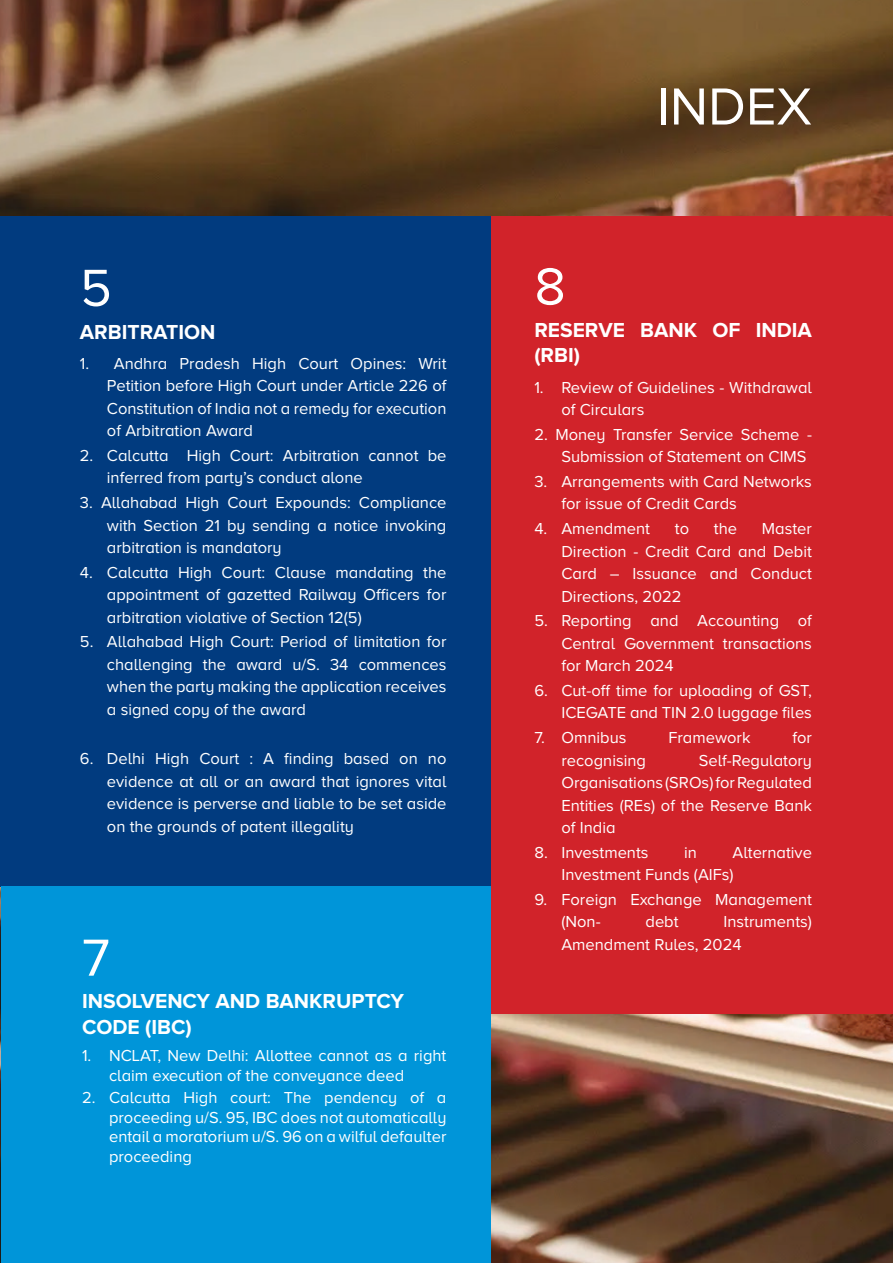
<style>
.page{position:relative;width:893px;height:1263px;background:#fff}
.page>*{position:absolute;margin:0;border:0;box-sizing:border-box;transform-origin:0 0}
.t1{font:54px "Proxima Nova A";color:#fff}
.t2{font:700 21px/25.2px "Proxima Nova A";color:#fff}
.Hanging_Indent{font:16.5px/22.5px "Proxima Nova A";color:#fff;text-align:justify}
</style>
<div class="page">
<img style="left:0;top:0;width:893px;height:1263px">
<div style="left:0;top:216px;width:491px;height:670px;background:#013b7f"></div>
<div style="left:1px;top:886px;width:490px;height:377px;background:#0095d9"></div>
<div style="left:491px;top:216px;width:402px;height:797px;background:#d1232a"></div>
<p class="t1" style="left:80px;top:258px;width:33px">5</p>
<p class="t2" style="left:80px;top:319px;width:137px">ARBITRATION</p>
<p class="Hanging_Indent" style="left:107px;top:352px;width:341px;text-indent:-27px">1. Andhra Pradesh High Court Opines: Writ Petition before High Court under Article 226 of Constitution of India not a remedy for execution of Arbitration Award</p>
<p class="Hanging_Indent" style="left:107px;top:444px;width:341px;text-indent:-27px">2. Calcutta High Court: Arbitration cannot be inferred from party’s conduct alone</p>
<p class="Hanging_Indent" style="left:107px;top:491px;width:341px;text-indent:-27px">3. Allahabad High Court Expounds: Compliance with Section 21 by sending a notice invoking arbitration is mandatory</p>
<p class="Hanging_Indent" style="left:107px;top:561px;width:341px;text-indent:-27px">4. Calcutta High Court: Clause mandating the appointment of gazetted Railway Officers for arbitration violative of Section 12(5)</p>
<p class="Hanging_Indent" style="left:107px;top:630px;width:341px;text-indent:-27px">5. Allahabad High Court: Period of limitation for challenging the award u/S. 34 commences when the party making the application receives a signed copy of the award</p>
<p class="Hanging_Indent" style="left:107px;top:747px;width:341px;text-indent:-27px">6. Delhi High Court : A finding based on no evidence at all or an award that ignores vital evidence is perverse and liable to be set aside on the grounds of patent illegality</p>
<p class="t1" style="left:82px;top:927px;width:29px">7</p>
<p class="t2" style="left:82px;top:988px;width:323px">INSOLVENCY AND BANKRUPTCY<br>CODE (IBC)</p>
<p class="Hanging_Indent" style="left:109px;top:1045px;width:339px;line-height:19.8px;text-indent:-27px">1. NCLAT, New Delhi: Allottee cannot as a right claim execution of the conveyance deed</p>
<p class="Hanging_Indent" style="left:109px;top:1087px;width:339px;line-height:19.8px;text-indent:-27px">2. Calcutta High court: The pendency of a proceeding u/S. 95, IBC does not automatically entail a moratorium u/S. 96 on a wilful defaulter proceeding</p>
<p class="t1" style="left:657px;top:76px;width:156px">INDEX</p>
<p class="t1" style="left:534px;top:256px;width:33px">8</p>
<p class="t2" style="left:534px;top:317px;width:279px">RESERVE BANK OF INDIA (RBI)</p>
<p class="Hanging_Indent" style="left:561px;top:376px;width:252px;text-indent:-27px">1. Review of Guidelines - Withdrawal of Circulars</p>
<p class="Hanging_Indent" style="left:561px;top:423px;width:252px;text-indent:-27px">2. Money Transfer Service Scheme -<br>Submission of Statement on CIMS</p>
<p class="Hanging_Indent" style="left:561px;top:470px;width:252px;text-indent:-27px">3. Arrangements with Card Networks for issue of Credit Cards</p>
<p class="Hanging_Indent" style="left:534px;top:517px;width:117px">4. Amendment</p>
<p class="Hanging_Indent" style="left:675px;top:517px;width:16px">to</p>
<p class="Hanging_Indent" style="left:714px;top:517px;width:25px">the</p>
<p class="Hanging_Indent" style="left:561px;top:517px;width:252px;text-indent:200px">Master Direction - Credit Card and Debit Card – Issuance and Conduct Directions, 2022</p>
<p class="Hanging_Indent" style="left:561px;top:609px;width:252px;text-indent:-27px">5. Reporting and Accounting of Central Government transactions for March 2024</p>
<p class="Hanging_Indent" style="left:534px;top:679px;width:279px;text-align:right">6. Cut-off time for uploading of GST,<br>ICEGATE and TIN 2.0 luggage files</p>
<p class="Hanging_Indent" style="left:534px;top:726px;width:94px">7. Omnibus</p>
<p class="Hanging_Indent" style="left:668px;top:726px;width:84px">Framework</p>
<p class="Hanging_Indent" style="left:792px;top:726px;width:21px">for</p>
<p class="Hanging_Indent" style="left:561px;top:748px;width:86px">recognising</p>
<p class="Hanging_Indent" style="left:561px;top:748px;width:252px;text-indent:137px">Self-Regulatory Organisations (SROs) for Regulated Entities (REs) of the Reserve Bank of India</p>
<p class="Hanging_Indent" style="left:534px;top:841px;width:116px">8. Investments</p>
<p class="Hanging_Indent" style="left:684px;top:841px;width:14px">in</p>
<p class="Hanging_Indent" style="left:561px;top:841px;width:252px;text-indent:171px">Alternative<br>Investment Funds (AIFs)</p>
<p class="Hanging_Indent" style="left:561px;top:888px;width:252px;text-indent:-27px">9. Foreign Exchange Management (Non-</p>
<p class="Hanging_Indent" style="left:561px;top:910px;width:252px;text-indent:162px">Instruments)<br>Amendment Rules, 2024</p>
<p class="Hanging_Indent" style="left:645px;top:910px;width:35px">debt</p>
</div>
